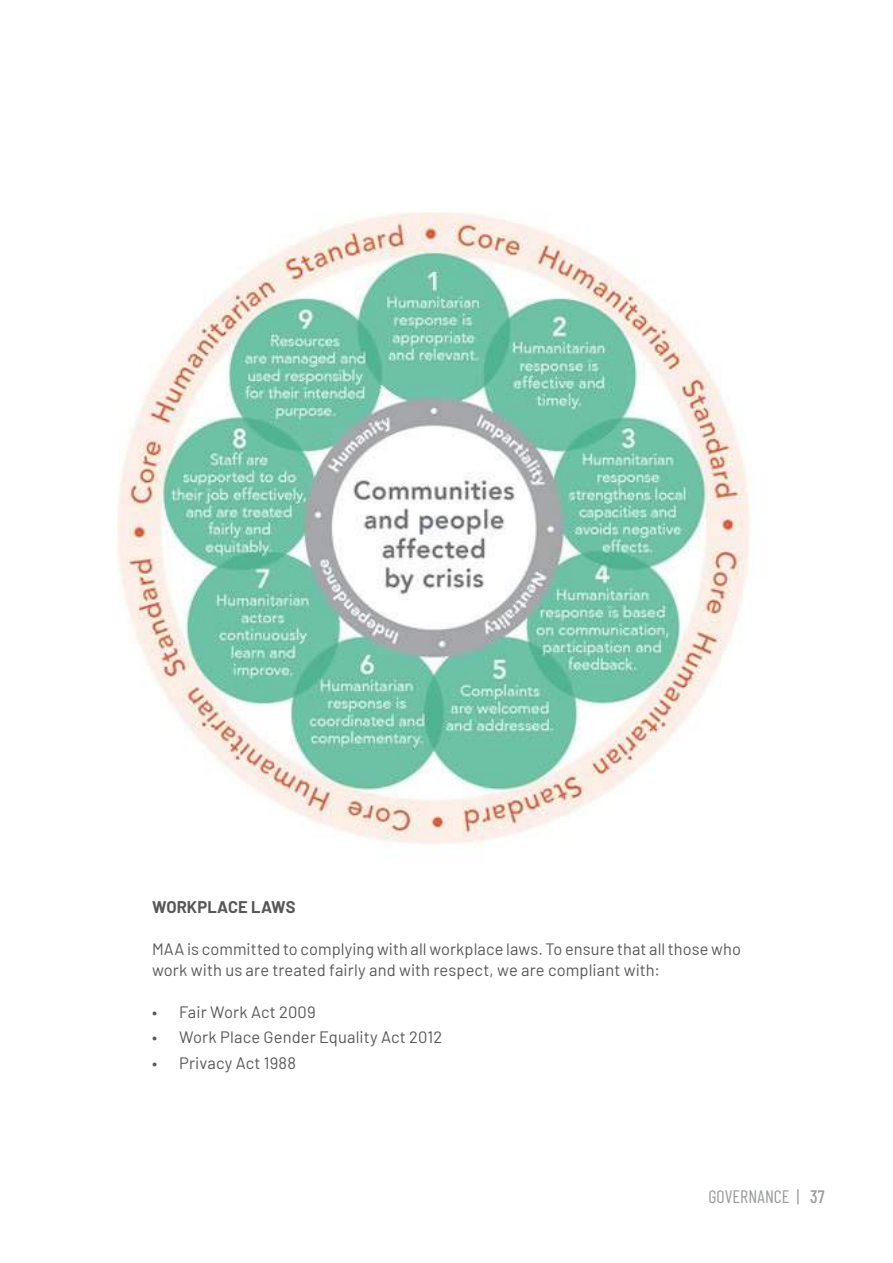
<style>
.page{position:relative;width:893px;height:1263px;background:#fff}
.page>*{position:absolute;margin:0;border:0;box-sizing:border-box;transform-origin:0 0}
.t1{font:18px "Barlow Condensed";color:#989a9c}
.t2{font:500 18px "Barlow Condensed";color:#999b9e}
.t3{font:16.5px/21px "Barlow";letter-spacing:.005em;color:#57585a}
.t4{font:700 16.5px "Barlow";letter-spacing:.005em;color:#57585a}
</style>
<div class="page">
<img style="left:117px;top:212px;width:633px;height:633px">
<p class="t4" style="left:152px;top:894px;width:145px">WORKPLACE LAWS</p>
<p class="t3" style="left:152px;top:937px;width:590px">MAA is committed to complying with all workplace laws. To ensure that all those who work with us are treated fairly and with respect, we are compliant with:</p>
<p class="t3" style="left:152px;top:1000px;width:165px">• Fair Work Act 2009</p>
<p class="t3" style="left:152px;top:1026px;width:292px">• Work Place Gender Equality Act 2012</p>
<p class="t3" style="left:152px;top:1051px;width:146px">• Privacy Act 1988</p>
<p class="t1" style="left:708px;top:1184px;width:92px">GOVERNANCE |</p>
<p class="t2" style="left:810px;top:1184px;width:16px">37</p>
</div>
